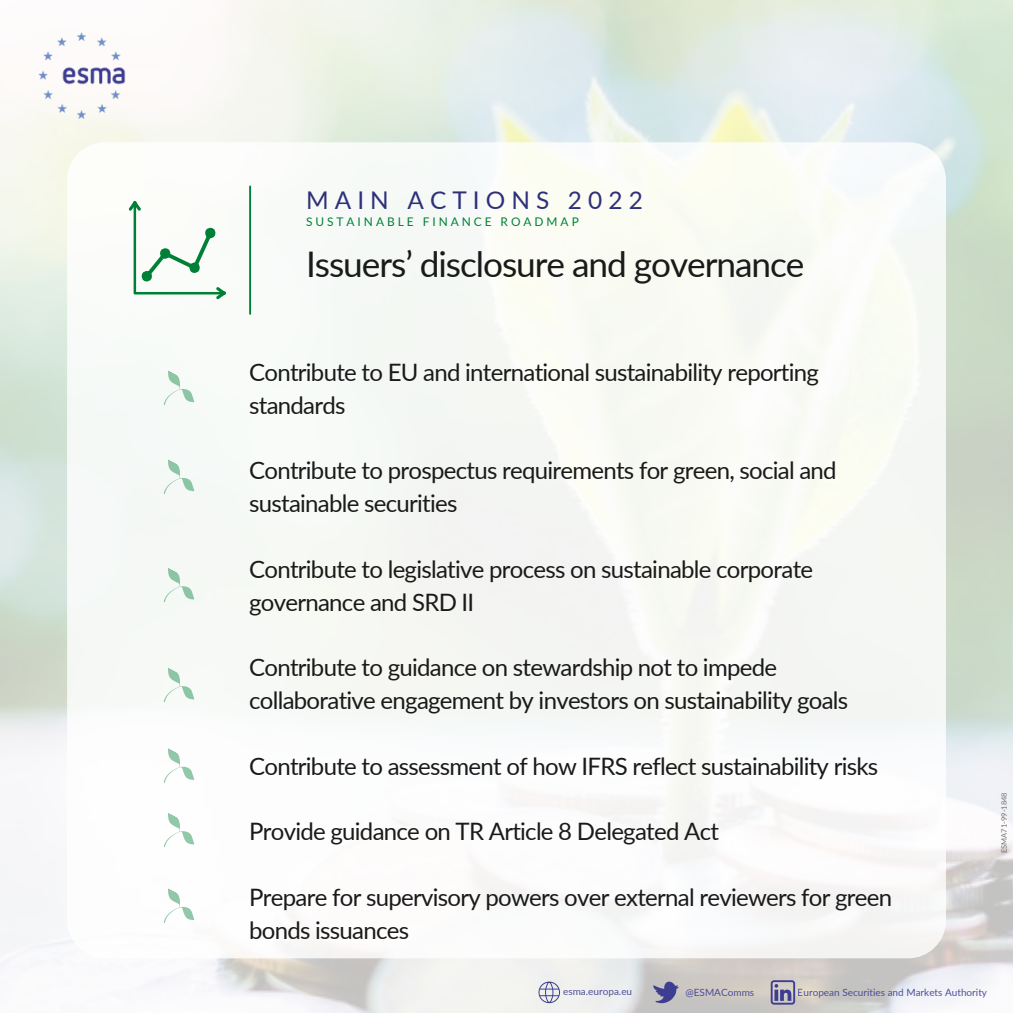
<style>
.page{position:relative;width:1013px;height:1013px;background:#fff}
.page>*{position:absolute;margin:0;border:0;box-sizing:border-box;transform-origin:0 0}
.t1{font:35.25px "Lato";letter-spacing:-.03em;color:#1a1a1a}
.t2{font:24.38px "Lato";letter-spacing:.25em;color:#2e307a}
.t3{font:24px/32.8px "Lato";letter-spacing:-.03em;color:#1a1a1a}
.t4{font:11.88px "Lato";letter-spacing:.25em;color:#008037}
.t5{font:10px "Lato";color:#3d3d91}
.t6{font:7.5px "Lato";color:#737373}
</style>
<div class="page">
<img style="left:39px;top:32px;width:90px;height:87px">
<div style="left:67px;top:142px;width:878px;height:816px;background:#f8faf6;border-radius:37px"></div>
<hr style="left:249px;top:186px;width:2px;height:128px;background:#008037">
<svg style="left:770px;top:980px;width:25px;height:24px"></svg>
<svg style="left:538px;top:981px;width:22px;height:22px"></svg>
<svg style="left:653px;top:981px;width:25px;height:22px"></svg>
<svg style="left:129px;top:201px;width:97px;height:98px"></svg>
<svg style="left:163px;top:370px;width:32px;height:35px"></svg>
<svg style="left:163px;top:459px;width:32px;height:35px"></svg>
<svg style="left:163px;top:568px;width:32px;height:34px"></svg>
<svg style="left:163px;top:668px;width:32px;height:34px"></svg>
<svg style="left:164px;top:748px;width:30px;height:35px"></svg>
<svg style="left:163px;top:813px;width:32px;height:34px"></svg>
<svg style="left:164px;top:888px;width:31px;height:35px"></svg>
<p class="t2" style="left:306px;top:185px;width:338px">MAIN ACTIONS 2022</p>
<p class="t4" style="left:306px;top:214px;width:274px">SUSTAINABLE FINANCE ROADMAP</p>
<p class="t1" style="left:306px;top:242px;width:500px">Issuers’ disclosure and governance</p>
<p class="t3" style="left:249px;top:355px;width:571px">Contribute to EU and international sustainability reporting standards</p>
<p class="t3" style="left:249px;top:453px;width:589px">Contribute to prospectus requirements for green, social and sustainable securities</p>
<p class="t3" style="left:249px;top:552px;width:565px">Contribute to legislative process on sustainable corporate governance and SRD II</p>
<p class="t3" style="left:249px;top:650px;width:600px">Contribute to guidance on stewardship not to impede collaborative engagement by investors on sustainability goals</p>
<p class="t3" style="left:249px;top:749px;width:630px">Contribute to assessment of how IFRS reflect sustainability risks</p>
<p class="t3" style="left:249px;top:814px;width:471px">Provide guidance on TR Article 8 Delegated Act</p>
<p class="t3" style="left:249px;top:880px;width:644px">Prepare for supervisory powers over external reviewers for green bonds issuances</p>
<p class="t6" style="left:999px;top:853px;width:62px;rotate:-90deg">ESMA71-99-1848</p>
<p class="t5" style="left:563px;top:985px;width:71px">esma.europa.eu</p>
<p class="t5" style="left:685px;top:986px;width:70px">@ESMAComms</p>
<p class="t5" style="left:797px;top:986px;width:191px">European Securities and Markets Authority</p>
</div>
